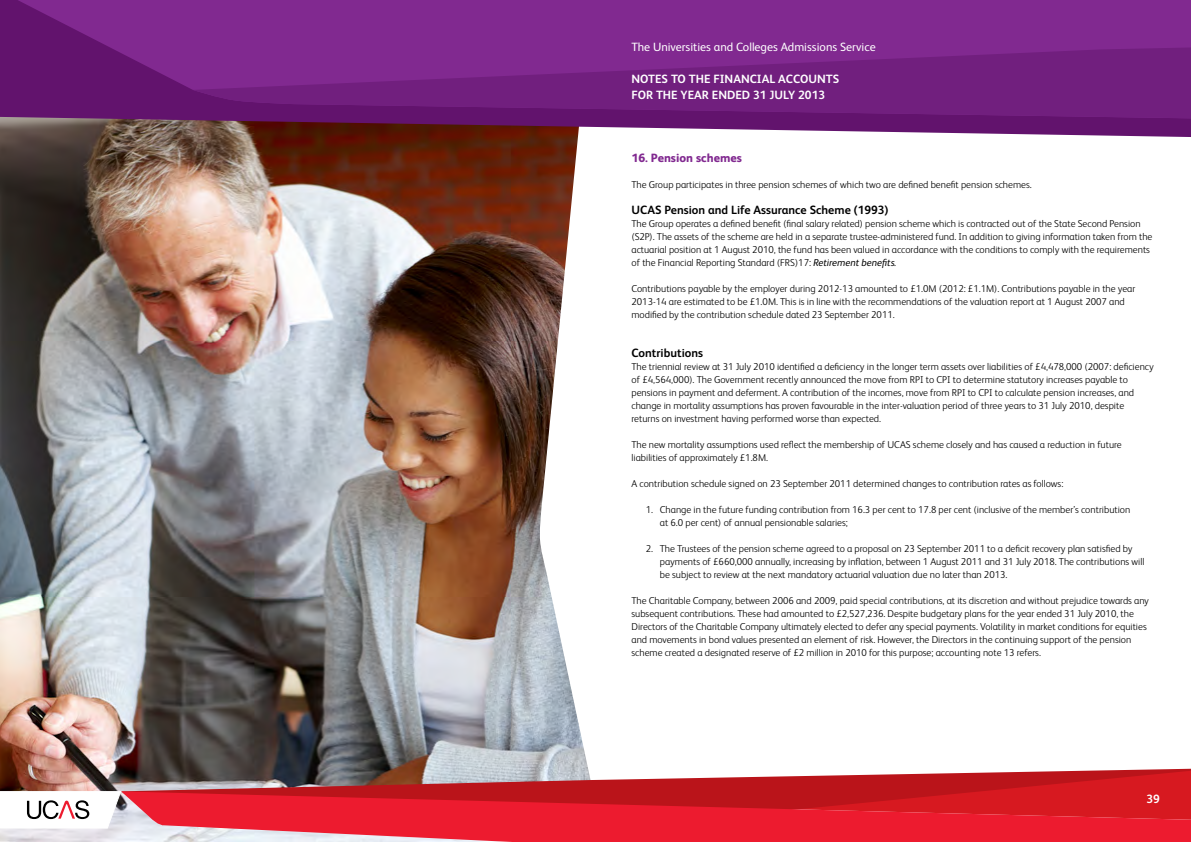
<style>
.page{position:relative;width:1191px;height:842px;background:#fff}
.page>*{position:absolute;margin:0;border:0;box-sizing:border-box;transform-origin:0 0}
.t1{font:700 12px/16px "FS Albert Pro";color:#fff}
.t2{font:700 12px "FS Albert Pro";color:#000}
.t3{font:12px "FS Albert Pro";color:#fff}
.t4{font:800 12px "FS Albert Pro";color:#812990}
.t5{font:300 10px/13px "FS Albert Pro";color:#000}
.s1{font-weight:400;font-style:italic}
</style>
<div class="page">
<img style="left:0;top:137px;width:540px;height:705px">
<svg style="left:540px;top:137px;width:48px;height:631px"></svg>
<svg style="left:0;top:119px;width:1191px;height:18px;background:#794567"></svg>
<svg style="left:0;top:0;width:1191px;height:119px;background:#762183"></svg>
<svg style="left:193px;top:19px;width:998px;height:100px;background:#772285"></svg>
<svg style="left:121px;top:768px;width:1070px;height:23px;background:#b45c5f"></svg>
<svg style="left:121px;top:791px;width:1070px;height:51px;background:#e12a39"></svg>
<svg style="left:0;top:791px;width:121px;height:37px"></svg>
<p class="t3" style="left:631px;top:38px;width:246px">The Universities and Colleges Admissions Service</p>
<p class="t1" style="left:631px;top:70px;width:209px">NOTES TO THE FINANCIAL ACCOUNTS<br>FOR THE YEAR ENDED 31 JULY 2013</p>
<p class="t4" style="left:631px;top:149px;width:112px">16. Pension schemes</p>
<p class="t5" style="left:631px;top:178px;width:402px">The Group participates in three pension schemes of which two are defined benefit pension schemes.</p>
<p class="t2" style="left:631px;top:202px;width:258px">UCAS Pension and Life Assurance Scheme (1993)</p>
<p class="t5" style="left:631px;top:217px;width:522px">The Group operates a defined benefit (final salary related) pension scheme which is contracted out of the State Second Pension (S2P). The assets of the scheme are held in a separate trustee-administered fund. In addition to giving information taken from the actuarial position at 1 August 2010, the fund has been valued in accordance with the conditions to comply with the requirements of the Financial Reporting Standard (FRS)17: <span class="s1">Retirement benefits.</span></p>
<p class="t5" style="left:631px;top:282px;width:505px">Contributions payable by the employer during 2012-13 amounted to £1.0M (2012: £1.1M). Contributions payable in the year<br>2013-14 are estimated to be £1.0M. This is in line with the recommendations of the valuation report at 1 August 2007 and modified by the contribution schedule dated 23 September 2011.</p>
<p class="t2" style="left:631px;top:345px;width:73px">Contributions</p>
<p class="t5" style="left:631px;top:360px;width:524px">The triennial review at 31 July 2010 identified a deficiency in the longer term assets over liabilities of £4,478,000 (2007: deficiency of £4,564,000). The Government recently announced the move from RPI to CPI to determine statutory increases payable to pensions in payment and deferment. A contribution of the incomes, move from RPI to CPI to calculate pension increases, and change in mortality assumptions has proven favourable in the inter-valuation period of three years to 31 July 2010, despite returns on investment having performed worse than expected.</p>
<p class="t5" style="left:631px;top:438px;width:492px">The new mortality assumptions used reflect the membership of UCAS scheme closely and has caused a reduction in future liabilities of approximately £1.8M.</p>
<p class="t5" style="left:631px;top:477px;width:433px">A contribution schedule signed on 23 September 2011 determined changes to contribution rates as follows:</p>
<p class="t5" style="left:660px;top:503px;width:472px;text-indent:-14px">1. Change in the future funding contribution from 16.3 per cent to 17.8 per cent (inclusive of the member’s contribution at 6.0 per cent) of annual pensionable salaries;</p>
<p class="t5" style="left:660px;top:542px;width:486px;text-indent:-14px">2. The Trustees of the pension scheme agreed to a proposal on 23 September 2011 to a deficit recovery plan satisfied by payments of £660,000 annually, increasing by inflation, between 1 August 2011 and 31 July 2018. The contributions will be subject to review at the next mandatory actuarial valuation due no later than 2013.</p>
<p class="t5" style="left:631px;top:594px;width:519px">The Charitable Company, between 2006 and 2009, paid special contributions, at its discretion and without prejudice towards any subsequent contributions. These had amounted to £2,527,236. Despite budgetary plans for the year ended 31 July 2010, the Directors of the Charitable Company ultimately elected to defer any special payments. Volatility in market conditions for equities and movements in bond values presented an element of risk. However, the Directors in the continuing support of the pension scheme created a designated reserve of £2 million in 2010 for this purpose; accounting note 13 refers.</p>
<p class="t1" style="left:1146px;top:790px;width:15px">39</p>
</div>
